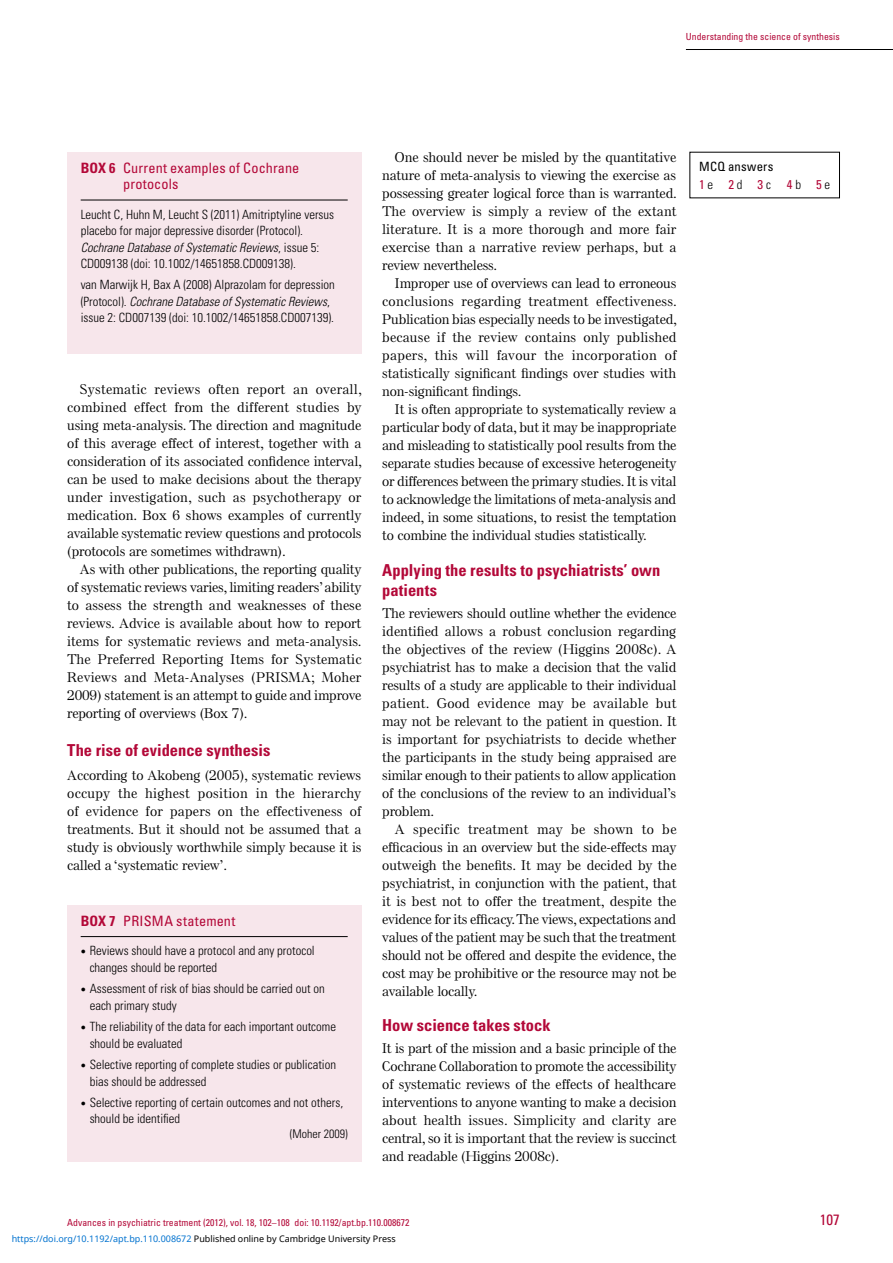
<style>
.page{position:relative;width:893px;height:1263px;background:#fff}
.page>*{position:absolute;margin:0;border:0;box-sizing:border-box;transform-origin:0 0}
.t1{font:700 condensed 16.5px/19.8px "Univers LT Std";letter-spacing:.005em;color:#b30838}
.t2{font:condensed 15px "Univers LT Std";color:#b30838}
.t3{font:condensed 14.25px/16.5px "Univers LT Std";letter-spacing:.01em;color:#b30838}
.t4{font:500 13.5px/18px "Else NPL Std";color:#000;text-align:justify}
.t5{font:300 condensed 12.75px/16.5px "Univers LT Std";color:#000}
.t6{font:condensed 12.75px/18px "Univers LT Std";letter-spacing:.02em;color:#000}
.t7{font:300 condensed 12px "Univers LT Std";color:#000}
.t8{font:condensed 9.75px "Univers LT Std";color:#b30838}
.t9{font:9px "Noto Sans";color:#0172cf}
.s1{font-weight:700}
.s2{font-style:italic}
.s3{font-family:"Newspaper Pi BT";font-weight:400;font-stretch:normal;font-size:7.5px}
.s4{color:#000}
.s5{color:#b30838}
.s6{font-weight:300}
</style>
<div class="page">
<hr style="left:686px;top:49px;width:154px;height:1px;background:#000">
<hr style="left:839px;top:49px;width:54px;height:1px;background:#000">
<div style="left:67px;top:905px;width:294px;height:256px;background:#f7e6eb"></div>
<hr style="left:81px;top:936px;width:267px;height:1px;background:#000">
<div style="left:67px;top:152px;width:294px;height:201px;background:#f7e6eb"></div>
<hr style="left:81px;top:200px;width:267px;height:1px;background:#000">
<p class="t8" style="left:686px;top:30px;width:155px">Understanding the science of synthesis</p>
<p class="t3" style="left:123px;top:159px;width:178px;text-indent:-42px"><span class="s1">BOX 6</span> Current examples of Cochrane protocols</p>
<p class="t5" style="left:81px;top:206px;width:255px">Leucht C, Huhn M, Leucht S (2011) Amitriptyline versus placebo for major depressive disorder (Protocol).<br><span class="s2">Cochrane Database of Systematic Reviews</span>, issue 5:<br>CD009138 (doi: 10.1002/14651858.CD009138).</p>
<p class="t5" style="left:81px;top:277px;width:256px">van Marwijk H, Bax A (2008) Alprazolam for depression (Protocol). <span class="s2">Cochrane Database of Systematic Reviews</span>, issue 2: CD007139 (doi: 10.1002/14651858.CD007139).</p>
<p class="t4" style="left:67px;top:380px;width:296px;text-indent:13px">Systematic reviews often report an overall, combined effect from the different studies by using meta-analysis. The direction and magnitude of this average effect of interest, together with a consideration of its associated confidence interval, can be used to make decisions about the therapy under investigation, such as psychotherapy or medication. Box 6 shows examples of currently available systematic review questions and protocols (protocols are sometimes withdrawn).</p>
<p class="t4" style="left:67px;top:560px;width:296px;text-indent:13px">As with other publications, the reporting quality of systematic reviews varies, limiting readers’ ability to assess the strength and weaknesses of these reviews. Advice is available about how to report items for systematic reviews and meta-analysis.<br>The Preferred Reporting Items for Systematic Reviews and Meta-Analyses (PRISMA; Moher 2009) statement is an attempt to guide and improve reporting of overviews (Box 7).</p>
<p class="t1" style="left:67px;top:740px;width:205px">The rise of evidence synthesis</p>
<p class="t4" style="left:67px;top:766px;width:296px">According to Akobeng (2005), systematic reviews occupy the highest position in the hierarchy of evidence for papers on the effectiveness of treatments. But it should not be assumed that a study is obviously worthwhile simply because it is called a ‘systematic review’.</p>
<p class="t3" style="left:81px;top:912px;width:156px"><span class="s1">BOX 7</span> PRISMA statement</p>
<p class="t5" style="left:90px;top:943px;width:227px;text-indent:-9px"><span class="s3">•</span> Reviews should have a protocol and any protocol changes should be reported</p>
<p class="t5" style="left:90px;top:980px;width:237px;text-indent:-9px"><span class="s3">•</span> Assessment of risk of bias should be carried out on each primary study</p>
<p class="t5" style="left:90px;top:1018px;width:248px;text-indent:-9px"><span class="s3">•</span> The reliability of the data for each important outcome should be evaluated</p>
<p class="t5" style="left:90px;top:1056px;width:248px;text-indent:-9px"><span class="s3">•</span> Selective reporting of complete studies or publication bias should be addressed</p>
<p class="t5" style="left:90px;top:1094px;width:255px;text-indent:-9px"><span class="s3">•</span> Selective reporting of certain outcomes and not others, should be identified</p>
<p class="t7" style="left:290px;top:1127px;width:59px">(Moher 2009)</p>
<p class="t4" style="left:382px;top:148px;width:296px;text-indent:13px">One should never be misled by the quantitative nature of meta-analysis to viewing the exercise as possessing greater logical force than is warranted.<br>The overview is simply a review of the extant literature. It is a more thorough and more fair exercise than a narrative review perhaps, but a review nevertheless.</p>
<p class="t4" style="left:382px;top:274px;width:296px;text-indent:13px">Improper use of overviews can lead to erroneous conclusions regarding treatment effectiveness.<br>Publication bias especially needs to be investigated, because if the review contains only published papers, this will favour the incorporation of statistically significant findings over studies with non-significant findings.</p>
<p class="t4" style="left:382px;top:400px;width:296px;text-indent:13px">It is often appropriate to systematically review a particular body of data, but it may be inappropriate and misleading to statistically pool results from the separate studies because of excessive heterogeneity or differences between the primary studies. It is vital to acknowledge the limitations of meta-analysis and indeed, in some situations, to resist the temptation to combine the individual studies statistically.</p>
<p class="t1" style="left:382px;top:560px;width:280px">Applying the results to psychiatrists’ own patients</p>
<p class="t4" style="left:382px;top:604px;width:296px">The reviewers should outline whether the evidence identified allows a robust conclusion regarding the objectives of the review (Higgins 2008c). A psychiatrist has to make a decision that the valid results of a study are applicable to their individual patient. Good evidence may be available but may not be relevant to the patient in question. It is important for psychiatrists to decide whether the participants in the study being appraised are similar enough to their patients to allow application of the conclusions of the review to an individual’s problem.</p>
<p class="t4" style="left:382px;top:820px;width:296px;text-indent:13px">A specific treatment may be shown to be efficacious in an overview but the side-effects may outweigh the benefits. It may be decided by the psychiatrist, in conjunction with the patient, that it is best not to offer the treatment, despite the evidence for its efficacy. The views, expectations and values of the patient may be such that the treatment should not be offered and despite the evidence, the cost may be prohibitive or the resource may not be available locally.</p>
<p class="t1" style="left:382px;top:1015px;width:170px">How science takes stock</p>
<p class="t4" style="left:382px;top:1039px;width:296px">It is part of the mission and a basic principle of the Cochrane Collaboration to promote the accessibility of systematic reviews of the effects of healthcare interventions to anyone wanting to make a decision about health issues. Simplicity and clarity are central, so it is important that the review is succinct and readable (Higgins 2008c).</p>
<p class="t8" style="left:67px;top:1216px;width:344px">Advances in psychiatric treatment (2012), vol. 18, 102–108 doi: 10.1192/apt.bp.110.008672</p>
<p class="t9" style="left:12px;top:1232px;width:386px">https://doi.org/10.1192/apt.bp.110.008672 <span class="s4">Published online by Cambridge University Press</span></p>
<p class="t6" style="left:699px;top:157px;width:133px">MCQ answers<br><span class="s5">1</span> <span class="s6">e</span><span class="s5">2</span> <span class="s6">d</span><span class="s5">3</span> <span class="s6">c</span><span class="s5">4</span> <span class="s6">b</span><span class="s5">5</span> <span class="s6">e</span></p>
<p class="t2" style="left:820px;top:1210px;width:21px">107</p>
</div>
